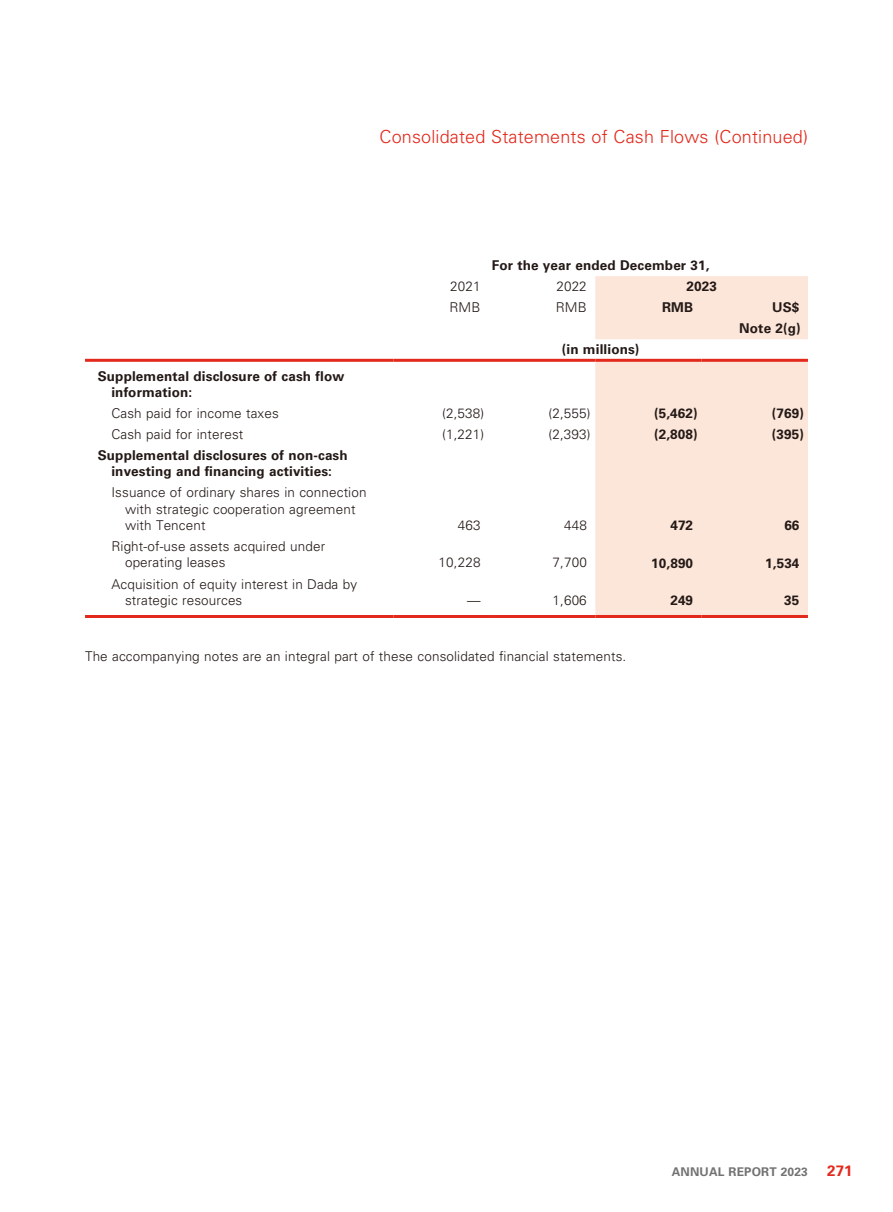
<style>
.page{position:relative;width:893px;height:1212px;background:#fff}
.page>*{position:absolute;margin:0;border:0;box-sizing:border-box;transform-origin:0 0}
.t1{font:300 18px "Univers";letter-spacing:.01em;color:#e2291c}
.t2{font:700 15px "Univers";color:#e2291c}
.t3{font:300 13.5px/16.4px "Univers";letter-spacing:.01em;color:#231916}
.t4{font:700 13.5px/16.4px "Univers";letter-spacing:.01em;color:#231916;text-align:right}
.t5{font:700 12px "Univers";letter-spacing:.015em;color:#727272}
</style>
<div class="page">
<svg style="left:595px;top:276px;width:213px;height:83px;fill:#fce5d9"></svg>
<div style="left:595px;top:362px;width:213px;height:253px;background:#fce5d9"></div>
<hr style="left:85px;top:359px;width:308px;height:3px;background:#e2291c">
<hr style="left:393px;top:359px;width:96px;height:3px;background:#e2291c">
<hr style="left:489px;top:359px;width:106px;height:3px;background:#e2291c">
<hr style="left:595px;top:359px;width:107px;height:3px;background:#e2291c">
<hr style="left:702px;top:359px;width:106px;height:3px;background:#e2291c">
<hr style="left:85px;top:615px;width:308px;height:3px;background:#e2291c">
<hr style="left:393px;top:615px;width:96px;height:3px;background:#e2291c">
<hr style="left:489px;top:615px;width:106px;height:3px;background:#e2291c">
<hr style="left:595px;top:615px;width:107px;height:3px;background:#e2291c">
<hr style="left:702px;top:615px;width:106px;height:3px;background:#e2291c">
<h1 class="t1" style="left:380px;top:126px;width:430px">Consolidated Statements of Cash Flows (Continued)</h1>
<p class="t4" style="left:492px;top:257px;width:219px">For the year ended December 31,</p>
<p class="t3" style="left:450px;top:278px;width:32px">2021</p>
<p class="t3" style="left:556px;top:278px;width:32px">2022</p>
<p class="t4" style="left:686px;top:278px;width:32px">2023</p>
<p class="t3" style="left:449px;top:299px;width:32px">RMB</p>
<p class="t3" style="left:556px;top:299px;width:32px">RMB</p>
<p class="t4" style="left:662px;top:299px;width:32px">RMB</p>
<p class="t4" style="left:739px;top:297px;width:63px;line-height:21px">US$<br>Note 2(g)</p>
<p class="t4" style="left:562px;top:341px;width:79px">(in millions)</p>
<p class="t4" style="left:111px;top:368px;width:234px;text-align:left;text-indent:-14px">Supplemental disclosure of cash flow information:</p>
<p class="t3" style="left:111px;top:405px;width:169px">Cash paid for income taxes</p>
<p class="t3" style="left:442px;top:405px;width:44px">(2,538)</p>
<p class="t3" style="left:549px;top:405px;width:44px">(2,555)</p>
<p class="t4" style="left:654px;top:405px;width:45px">(5,462)</p>
<p class="t4" style="left:772px;top:405px;width:33px">(769)</p>
<p class="t3" style="left:111px;top:426px;width:133px">Cash paid for interest</p>
<p class="t3" style="left:442px;top:426px;width:44px">(1,221)</p>
<p class="t3" style="left:549px;top:426px;width:44px">(2,393)</p>
<p class="t4" style="left:654px;top:426px;width:45px">(2,808)</p>
<p class="t4" style="left:772px;top:426px;width:33px">(395)</p>
<p class="t4" style="left:98px;top:447px;width:251px;text-align:center">Supplemental disclosures of non-cash investing and financing activities:</p>
<p class="t3" style="left:125px;top:484px;width:243px;text-indent:-14px">Issuance of ordinary shares in connection with strategic cooperation agreement with Tencent</p>
<p class="t3" style="left:458px;top:517px;width:24px">463</p>
<p class="t3" style="left:564px;top:517px;width:24px">448</p>
<p class="t4" style="left:670px;top:517px;width:24px">472</p>
<p class="t4" style="left:784px;top:517px;width:17px">66</p>
<p class="t3" style="left:125px;top:538px;width:202px;text-indent:-14px">Right-of-use assets acquired under operating leases</p>
<p class="t3" style="left:125px;top:575px;width:234px;text-indent:-14px">Acquisition of equity interest in Dada by strategic resources</p>
<p class="t3" style="left:439px;top:554px;width:43px">10,228</p>
<p class="t3" style="left:553px;top:554px;width:36px">7,700</p>
<p class="t4" style="left:651px;top:555px;width:43px">10,890</p>
<p class="t4" style="left:765px;top:555px;width:36px">1,534</p>
<p class="t3" style="left:467px;top:592px;width:15px">—</p>
<p class="t3" style="left:553px;top:592px;width:36px">1,606</p>
<p class="t4" style="left:670px;top:592px;width:24px">249</p>
<p class="t4" style="left:784px;top:592px;width:17px">35</p>
<p class="t3" style="left:85px;top:648px;width:543px">The accompanying notes are an integral part of these consolidated financial statements.</p>
<p class="t5" style="left:672px;top:1164px;width:138px">ANNUAL REPORT 2023</p>
<p class="t2" style="left:827px;top:1162px;width:27px">271</p>
</div>
